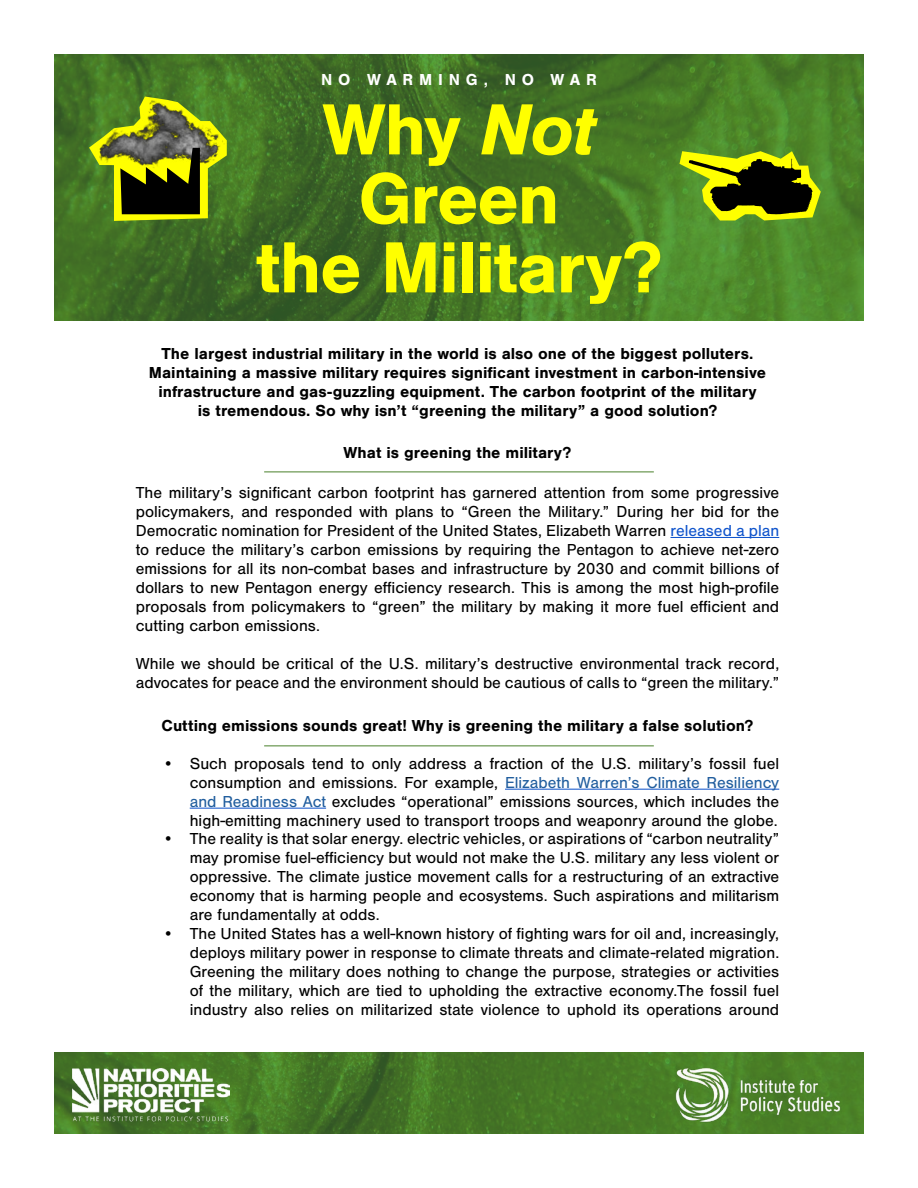
<style>
.page{position:relative;width:918px;height:1188px;background:#fff}
.page>*{position:absolute;margin:0;border:0;box-sizing:border-box;transform-origin:0 0}
.t1{font:700 75px/69px "Nimbus San";letter-spacing:-.025em;color:#ff0;text-align:center}
.t2{font:16.5px/18.9px "Nimbus San";color:#000;text-align:justify}
.t3{font:700 16.5px/19px "Nimbus San";color:#000;text-align:center}
.t4{font:700 16.5px "Nimbus San";letter-spacing:.35em;color:#fff}
.s1{font-style:italic}
.s2{color:#15c}
.s3{color:#215e9e}
</style>
<div class="page">
<img style="left:54px;top:1053px;width:810px;height:81px">
<img style="left:72px;top:1069px;width:158px;height:53px">
<img style="left:674px;top:1066px;width:167px;height:57px">
<img style="left:54px;top:54px;width:810px;height:266px">
<hr style="left:671px;top:537px;width:108px;height:1px;background:#15c">
<hr style="left:505px;top:789px;width:274px;height:1px;background:#15c">
<hr style="left:190px;top:808px;width:136px;height:1px;background:#15c">
<img style="left:83px;top:97px;width:146px;height:77px">
<svg style="left:89px;top:97px;width:138px;height:124px;background:#6c7f1f"></svg>
<svg style="left:680px;top:151px;width:141px;height:70px;background:#6b7c0d"></svg>
<hr style="left:264px;top:472px;width:390px;height:1px;background:#49812b">
<hr style="left:264px;top:746px;width:390px;height:1px;background:#49812b">
<p class="t4" style="left:321px;top:71px;width:277px">NO WARMING, NO WAR</p>
<h1 class="t1" style="left:256px;top:96px;width:408px">Why <span class="s1">Not<br></span>Green<br>the Military?</h1>
<p class="t3" style="left:149px;top:344px;width:619px">The largest industrial military in the world is also one of the biggest polluters.<br>Maintaining a massive military requires significant investment in carbon-intensive infrastructure and gas-guzzling equipment. The carbon footprint of the military<br>is tremendous. So why isn’t “greening the military” a good solution?</p>
<p class="t3" style="left:344px;top:443px;width:229px">What is greening the military?</p>
<p class="t2" style="left:136px;top:483px;width:645px">The military’s significant carbon footprint has garnered attention from some progressive policymakers, and responded with plans to “Green the Military.” During her bid for the Democratic nomination for President of the United States, Elizabeth Warren <span class="s2">released a plan </span>to reduce the military’s carbon emissions by requiring the Pentagon to achieve net-zero emissions for all its non-combat bases and infrastructure by 2030 and commit billions of dollars to new Pentagon energy efficiency research. This is among the most high-profile proposals from policymakers to “green” the military by making it more fuel efficient and cutting carbon emissions.</p>
<p class="t2" style="left:136px;top:654px;width:645px">While we should be critical of the U.S. military’s destructive environmental track record, advocates for peace and the environment should be cautious of calls to “green the military.”</p>
<p class="t3" style="left:162px;top:716px;width:593px">Cutting emissions sounds great! Why is greening the military a false solution?</p>
<p class="t2" style="left:190px;top:754px;width:591px;text-indent:-27px">• Such proposals tend to only address a fraction of the U.S. military’s fossil fuel consumption and emissions. For example, <span class="s3">Elizabeth Warren’s Climate Resiliency and Readiness Act</span> excludes “operational” emissions sources, which includes the high-emitting machinery used to transport troops and weaponry around the globe.</p>
<p class="t2" style="left:190px;top:830px;width:591px;text-indent:-27px">• The reality is that solar energy. electric vehicles, or aspirations of “carbon neutrality” may promise fuel-efficiency but would not make the U.S. military any less violent or oppressive. The climate justice movement calls for a restructuring of an extractive economy that is harming people and ecosystems. Such aspirations and militarism are fundamentally at odds.</p>
<p class="t2" style="left:190px;top:925px;width:591px;text-indent:-27px">• The United States has a well-known history of fighting wars for oil and, increasingly, deploys military power in response to climate threats and climate-related migration.<br>Greening the military does nothing to change the purpose, strategies or activities of the military, which are tied to upholding the extractive economy.The fossil fuel industry also relies on militarized state violence to uphold its operations around</p>
</div>
